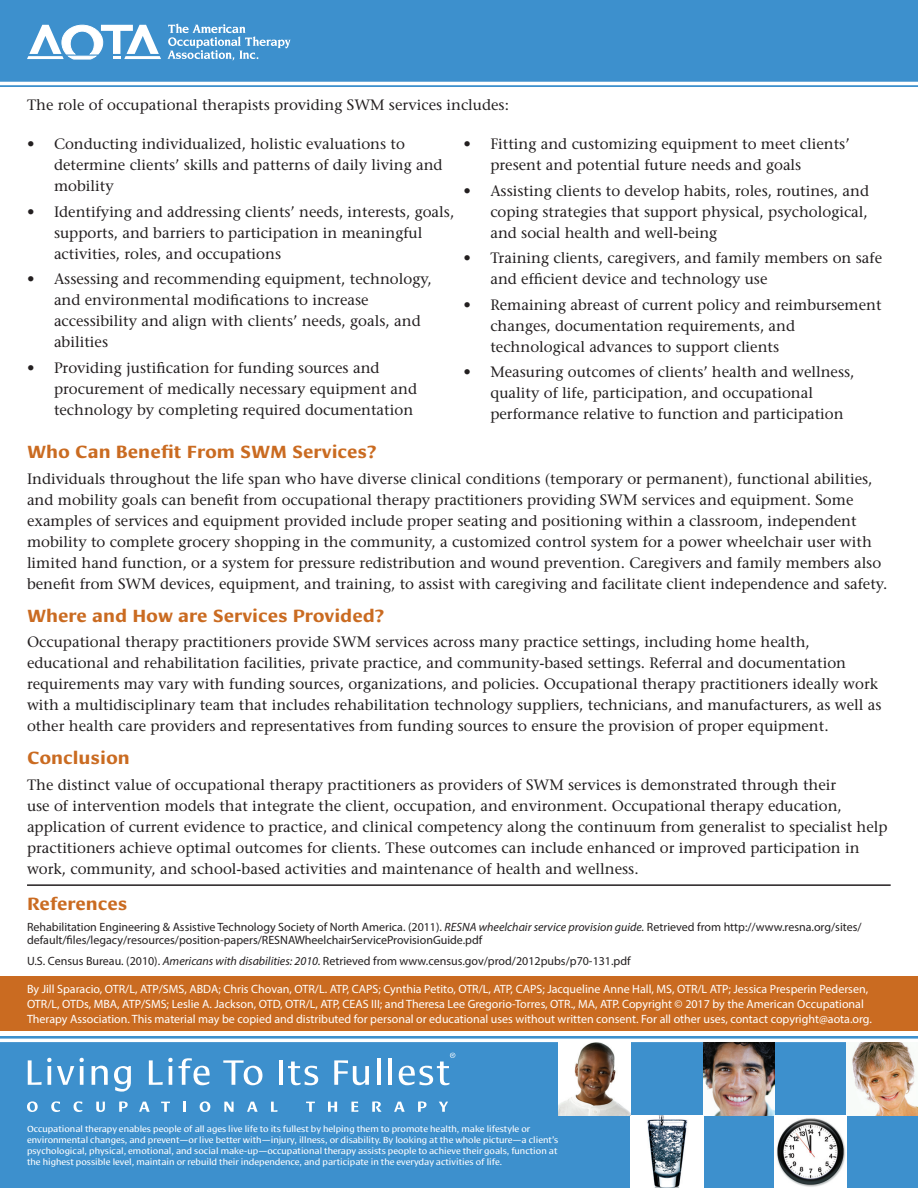
<style>
.page{position:relative;width:918px;height:1188px;background:#fff}
.page>*{position:absolute;margin:0;border:0;box-sizing:border-box;transform-origin:0 0}
.text{font:700 18px "Cora";color:#ca6b21}
.A_Head{font:700 18px "Cora";color:#ca6b21}
.text-2{font:15px/21px "Stone Serif";color:#231f20}
.bulleted_list{font:15px/21px "Stone Serif";color:#231f20}
.t1{font:12px/15px "Myriad Pro";color:#fff}
.t2{font:12px/13.5px "Myriad Pro";color:#231f20}
.t3{font:9px/10.8px "Cora";color:#fff}
.s1{font-style:italic}
</style>
<div class="page">
<svg style="left:0;top:1036px;width:918px;height:3px;background:#569ed3"></svg>
<div style="left:0;top:1042px;width:918px;height:146px;background:#3d90cd"></div>
<svg style="left:0;top:85px;width:918px;height:2px;background:#529cd2"></svg>
<div style="left:0;top:0;width:918px;height:82px;background:#3d90cd"></div>
<img style="left:704px;top:1042px;width:71px;height:73px">
<img style="left:631px;top:1115px;width:73px;height:73px">
<img style="left:559px;top:1042px;width:72px;height:73px">
<img style="left:847px;top:1042px;width:71px;height:73px">
<div style="left:775px;top:1115px;width:72px;height:73px;background:#fff"></div>
<img style="left:777px;top:1118px;width:69px;height:69px">
<div style="left:0;top:976px;width:918px;height:55px;background:#ca6b21"></div>
<hr style="left:27px;top:884px;width:864px;height:2px;background:#231f20">
<svg style="left:167px;top:23px;width:124px;height:38px;background:#65a6d7"></svg>
<svg style="left:27px;top:25px;width:134px;height:35px"></svg>
<svg style="left:28px;top:1058px;width:23px;height:27px"></svg>
<svg style="left:57px;top:1066px;width:17px;height:19px"></svg>
<hr style="left:80px;top:1066px;width:3px;height:19px;background:#fff">
<svg style="left:80px;top:1058px;width:4px;height:4px"></svg>
<svg style="left:92px;top:1066px;width:16px;height:19px"></svg>
<svg style="left:114px;top:1066px;width:17px;height:26px"></svg>
<svg style="left:149px;top:1058px;width:61px;height:27px"></svg>
<svg style="left:223px;top:1060px;width:39px;height:25px"></svg>
<hr style="left:279px;top:1060px;width:4px;height:25px;background:#fff">
<svg style="left:288px;top:1062px;width:30px;height:23px"></svg>
<svg style="left:334px;top:1060px;width:35px;height:25px"></svg>
<hr style="left:377px;top:1058px;width:3px;height:27px;background:#fff">
<hr style="left:389px;top:1058px;width:3px;height:27px;background:#fff">
<svg style="left:27px;top:1101px;width:11px;height:11px"></svg>
<svg style="left:51px;top:1101px;width:9px;height:11px"></svg>
<svg style="left:74px;top:1101px;width:8px;height:11px"></svg>
<svg style="left:96px;top:1102px;width:9px;height:10px"></svg>
<svg style="left:119px;top:1101px;width:9px;height:11px"></svg>
<svg style="left:139px;top:1102px;width:11px;height:10px"></svg>
<svg style="left:161px;top:1102px;width:9px;height:10px"></svg>
<svg style="left:183px;top:1102px;width:3px;height:10px"></svg>
<svg style="left:200px;top:1101px;width:10px;height:11px"></svg>
<svg style="left:224px;top:1102px;width:10px;height:10px"></svg>
<svg style="left:247px;top:1102px;width:11px;height:10px"></svg>
<svg style="left:271px;top:1102px;width:6px;height:10px"></svg>
<svg style="left:306px;top:1102px;width:9px;height:10px"></svg>
<svg style="left:328px;top:1102px;width:9px;height:10px"></svg>
<svg style="left:351px;top:1102px;width:7px;height:10px"></svg>
<svg style="left:372px;top:1101px;width:10px;height:11px"></svg>
<svg style="left:394px;top:1102px;width:11px;height:10px"></svg>
<svg style="left:418px;top:1101px;width:9px;height:11px"></svg>
<svg style="left:439px;top:1102px;width:9px;height:10px"></svg>
<svg style="left:399px;top:1053px;width:56px;height:32px"></svg>
<p class="text-2" style="left:27px;top:95px;width:484px">The role of occupational therapists providing SWM services includes:</p>
<p class="bulleted_list" style="left:54px;top:134px;width:390px;text-indent:-27px">• Conducting individualized, holistic evaluations to determine clients’ skills and patterns of daily living and mobility</p>
<p class="bulleted_list" style="left:54px;top:201px;width:402px;text-indent:-27px">• Identifying and addressing clients’ needs, interests, goals, supports, and barriers to participation in meaningful activities, roles, and occupations</p>
<p class="bulleted_list" style="left:54px;top:269px;width:379px;text-indent:-27px">• Assessing and recommending equipment, technology, and environmental modifications to increase accessibility and align with clients’ needs, goals, and abilities</p>
<p class="bulleted_list" style="left:54px;top:357px;width:365px;text-indent:-27px">• Providing justification for funding sources and procurement of medically necessary equipment and technology by completing required documentation</p>
<p class="bulleted_list" style="left:490px;top:134px;width:361px;text-indent:-27px">• Fitting and customizing equipment to meet clients’ present and potential future needs and goals</p>
<p class="bulleted_list" style="left:490px;top:180px;width:380px;text-align:justify;text-indent:-27px">• Assisting clients to develop habits, roles, routines, and coping strategies that support physical, psychological, and social health and well-being</p>
<p class="bulleted_list" style="left:490px;top:248px;width:393px;text-indent:-27px">• Training clients, caregivers, and family members on safe and efficient device and technology use</p>
<p class="bulleted_list" style="left:490px;top:294px;width:393px;text-indent:-27px">• Remaining abreast of current policy and reimbursement changes, documentation requirements, and technological advances to support clients</p>
<p class="bulleted_list" style="left:490px;top:362px;width:366px;text-indent:-27px">• Measuring outcomes of clients’ health and wellness, quality of life, participation, and occupational performance relative to function and participation</p>
<p class="text" style="left:27px;top:441px;width:351px">Who Can Benefit From SWM Services?</p>
<p class="text-2" style="left:27px;top:468px;width:862px">Individuals throughout the life span who have diverse clinical conditions (temporary or permanent), functional abilities, and mobility goals can benefit from occupational therapy practitioners providing SWM services and equipment. Some examples of services and equipment provided include proper seating and positioning within a classroom, independent mobility to complete grocery shopping in the community, a customized control system for a power wheelchair user with limited hand function, or a system for pressure redistribution and wound prevention. Caregivers and family members also benefit from SWM devices, equipment, and training, to assist with caregiving and facilitate client independence and safety.</p>
<p class="text" style="left:27px;top:605px;width:359px">Where and How are Services Provided?</p>
<p class="text-2" style="left:27px;top:632px;width:856px">Occupational therapy practitioners provide SWM services across many practice settings, including home health, educational and rehabilitation facilities, private practice, and community-based settings. Referral and documentation requirements may vary with funding sources, organizations, and policies. Occupational therapy practitioners ideally work with a multidisciplinary team that includes rehabilitation technology suppliers, technicians, and manufacturers, as well as other health care providers and representatives from funding sources to ensure the provision of proper equipment.</p>
<p class="A_Head" style="left:27px;top:747px;width:104px">Conclusion</p>
<p class="text-2" style="left:27px;top:774px;width:862px">The distinct value of occupational therapy practitioners as providers of SWM services is demonstrated through their<br>use of intervention models that integrate the client, occupation, and environment. Occupational therapy education, application of current evidence to practice, and clinical competency along the continuum from generalist to specialist help practitioners achieve optimal outcomes for clients. These outcomes can include enhanced or improved participation in work, community, and school-based activities and maintenance of health and wellness.</p>
<p class="A_Head" style="left:27px;top:893px;width:102px">References</p>
<p class="t2" style="left:27px;top:920px;width:836px">Rehabilitation Engineering &amp; Assistive Technology Society of North America. (2011). <span class="s1">RESNA wheelchair service provision guide.</span> Retrieved from http://www.resna.org/sites/ default/files/legacy/resources/position-papers/RESNAWheelchairServiceProvisionGuide.pdf</p>
<p class="t2" style="left:27px;top:954px;width:605px">U.S. Census Bureau. (2010). <span class="s1">Americans with disabilities: 2010.</span> Retrieved from www.census.gov/prod/2012pubs/p70-131.pdf</p>
<p class="t1" style="left:27px;top:981px;width:846px">By Jill Sparacio, OTR/L, ATP/SMS, ABDA; Chris Chovan, OTR/L. ATP, CAPS; Cynthia Petito, OTR/L, ATP, CAPS; Jacqueline Anne Hall, MS, OTR/L ATP; Jessica Presperin Pedersen,<br>OTR/L, OTDs, MBA, ATP/SMS; Leslie A. Jackson, OTD, OTR/L, ATP, CEAS III; and Theresa Lee Gregorio-Torres, OTR., MA, ATP. Copyright © 2017 by the American Occupational<br>Therapy Association. This material may be copied and distributed for personal or educational uses without written consent. For all other uses, contact copyright@aota.org.</p>
<p class="t3" style="left:27px;top:1124px;width:533px">Occupational therapy enables people of all ages live life to its fullest by helping them to promote health, make lifestyle or environmental changes, and prevent—or live better with—injury, illness, or disability. By looking at the whole picture—a client’s psychological, physical, emotional, and social make-up—occupational therapy assists people to achieve their goals, function at the highest possible level, maintain or rebuild their independence, and participate in the everyday activities of life.</p>
</div>
